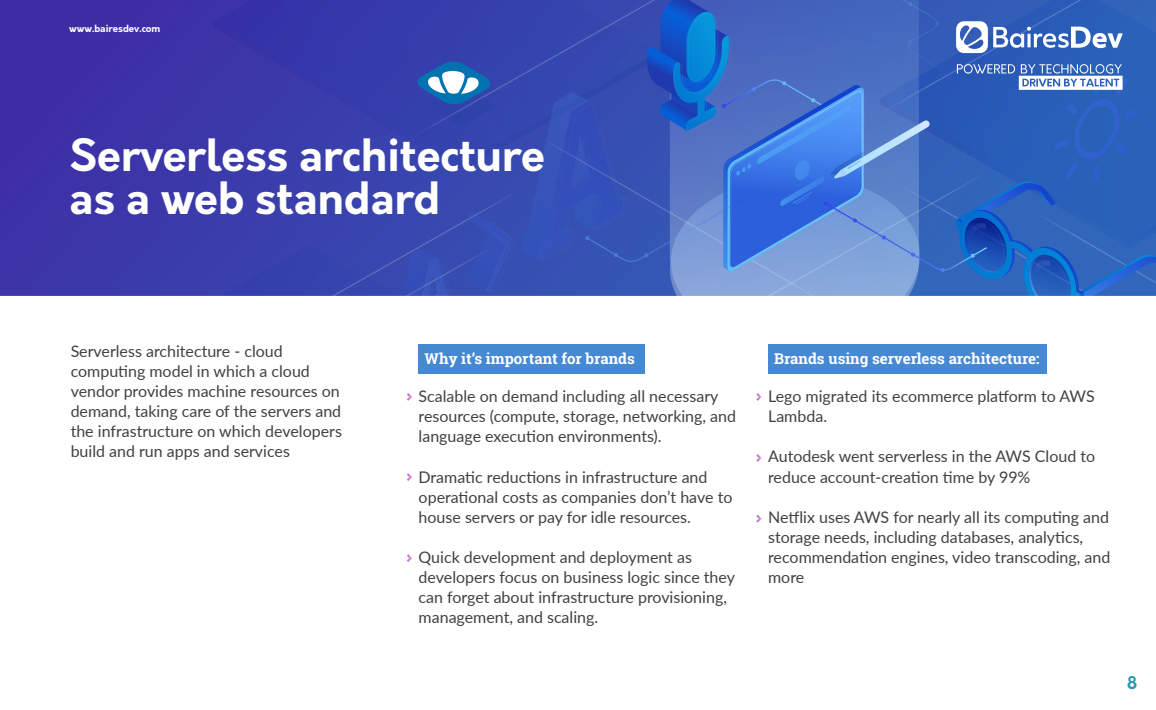
<style>
.page{position:relative;width:1156px;height:710px;background:#fff}
.page>*{position:absolute;margin:0;border:0;box-sizing:border-box;transform-origin:0 0}
.t1{font:700 43.48px/42.7px "Orkney";color:#fff}
.t2{font:700 17.16px "Orkney";color:#289aad}
.t3{font:16px/20px "Lato";color:#414042}
.t4{font:700 15.04px "Roboto Slab";color:#fff}
.t5{font:700 9.76px "Orkney";color:#fff}
</style>
<div class="page">
<img style="left:0;top:0;width:1156px;height:296px">
<div style="left:419px;top:344px;width:226px;height:30px;background:#4689d3"></div>
<div style="left:768px;top:344px;width:278px;height:30px;background:#4689d3"></div>
<svg style="left:407px;top:393px;width:5px;height:7px"></svg>
<svg style="left:407px;top:473px;width:5px;height:8px"></svg>
<svg style="left:407px;top:554px;width:5px;height:7px"></svg>
<svg style="left:756px;top:393px;width:6px;height:7px"></svg>
<svg style="left:756px;top:454px;width:6px;height:7px"></svg>
<svg style="left:756px;top:515px;width:6px;height:7px"></svg>
<svg style="left:956px;top:21px;width:167px;height:69px"></svg>
<p class="t5" style="left:69px;top:22px;width:93px">www.bairesdev.com</p>
<h1 class="t1" style="left:69px;top:135px;width:477px">Serverless architecture as a web standard</h1>
<p class="t3" style="left:71px;top:340px;width:273px">Serverless architecture - cloud computing model in which a cloud vendor provides machine resources on demand, taking care of the servers and the infrastructure on which developers build and run apps and services</p>
<p class="t4" style="left:425px;top:348px;width:212px">Why it’s important for brands</p>
<p class="t4" style="left:774px;top:348px;width:267px">Brands using serverless architecture:</p>
<p class="t3" style="left:419px;top:386px;width:319px">Scalable on demand including all necessary resources (compute, storage, networking, and language execution environments).</p>
<p class="t3" style="left:419px;top:466px;width:315px">Dramatic reductions in infrastructure and operational costs as companies don’t have to house servers or pay for idle resources.</p>
<p class="t3" style="left:419px;top:546px;width:318px">Quick development and deployment as developers focus on business logic since they can forget about infrastructure provisioning, management, and scaling.</p>
<p class="t3" style="left:768px;top:386px;width:328px">Lego migrated its ecommerce platform to AWS<br>Lambda.</p>
<p class="t3" style="left:768px;top:446px;width:328px">Autodesk went serverless in the AWS Cloud to reduce account-creation time by 99%</p>
<p class="t3" style="left:768px;top:506px;width:344px">Netflix uses AWS for nearly all its computing and storage needs, including databases, analytics, recommendation engines, video transcoding, and more</p>
<p class="t2" style="left:1127px;top:671px;width:12px">8</p>
</div>
